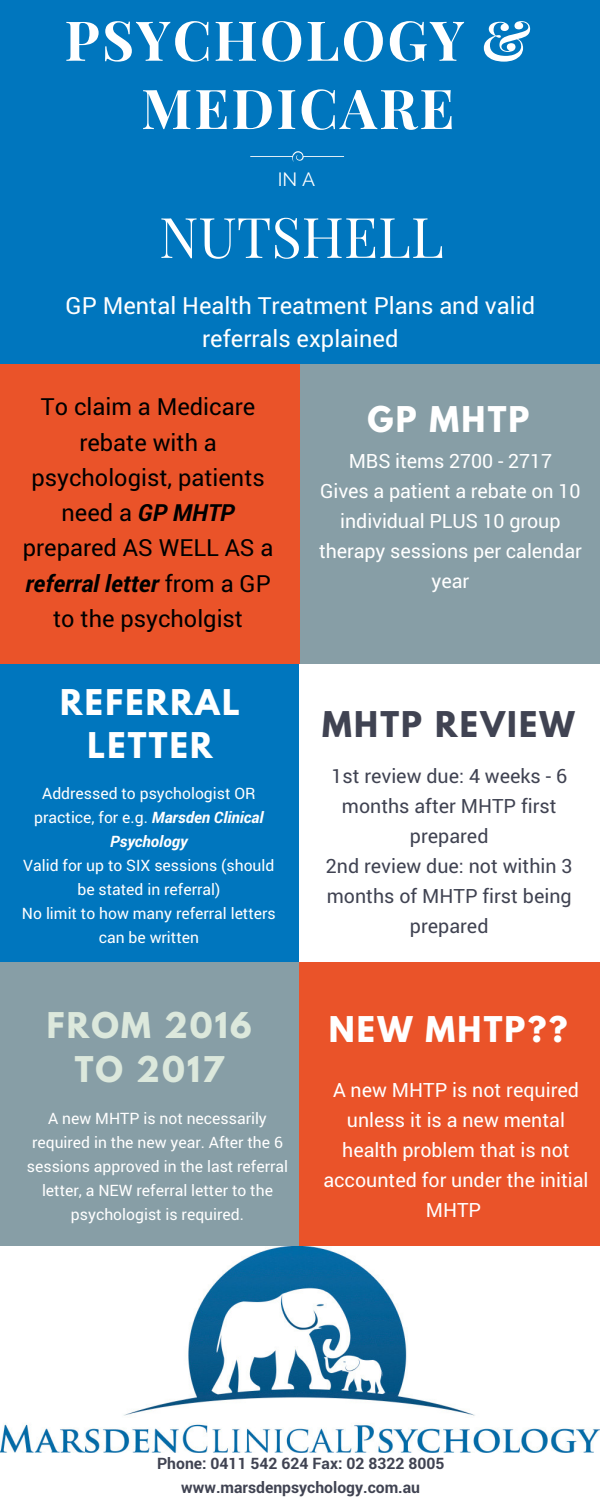
<style>
.page{position:relative;width:600px;height:1500px;background:#0076be}
.page>*{position:absolute;margin:0;border:0;box-sizing:border-box;transform-origin:0 0}
.t1{font:55.9px "Playfair Display SC";color:#fff}
.t2{font:700 55px/68.2px "Playfair Display";letter-spacing:.04em;color:#fff;text-align:center}
.t3{font:700 31.4px/43.5px "League Spartan";letter-spacing:.07em;color:#fff;text-align:center}
.t4{font:700 31.4px "League Spartan";letter-spacing:.07em;color:#dce8dc}
.t5{font:700 31.4px "League Spartan";letter-spacing:.07em;color:#404352}
.t6{font:23.6px/35.2px "Roboto";color:#000;text-align:center}
.t7{font:23.6px/32.2px "Roboto";color:#fff;text-align:center}
.t8{font:19.7px/30px "Roboto";color:#fff;text-align:center}
.t9{font:19.7px/30px "Roboto";color:#404352;text-align:center}
.t10{font:19.1px "Raleway";color:#fff}
.t11{font:15.7px/24px "Roboto";color:#fff;text-align:center}
.t12{font:700 15.7px/24px "Roboto";color:#404352;text-align:center}
.s1{font-weight:700;font-style:italic}
</style>
<div class="page">
<div style="left:299px;top:364px;width:300px;height:300px;background:#879ea6"></div>
<div style="left:0;top:364px;width:300px;height:300px;background:#ea5329"></div>
<div style="left:300px;top:664px;width:300px;height:300px;background:#fff"></div>
<div style="left:0;top:962px;width:300px;height:300px;background:#879ea6"></div>
<div style="left:300px;top:962px;width:300px;height:300px;background:#ea5329"></div>
<div style="left:0;top:1262px;width:600px;height:238px;background:#fff"></div>
<img style="left:0;top:1246px;width:600px;height:207px">
<svg style="left:250px;top:151px;width:94px;height:11px"></svg>
<h2 class="t2" style="left:65px;top:4px;width:468px">PSYCHOLOGY &amp;<br>MEDICARE</h2>
<p class="t10" style="left:278px;top:168px;width:39px">IN A</p>
<h1 class="t1" style="left:159px;top:198px;width:286px">NUTSHELL</h1>
<h3 class="t7" style="left:66px;top:289px;width:471px">GP Mental Health Treatment Plans and valid referrals explained</h3>
<h3 class="t6" style="left:23px;top:389px;width:252px">To claim a Medicare rebate with a psychologist, patients need a <span class="s1">GP MHTP </span>prepared AS WELL AS a <span class="s1">referral letter</span> from a GP to the psycholgist</h3>
<h3 class="t3" style="left:60px;top:684px;width:181px">REFERRAL<br>LETTER</h3>
<p class="t11" style="left:34px;top:781px;width:231px">Addressed to psychologist OR practice, for e.g. <span class="s1">Marsden Clinical<br>Psychology</span></p>
<p class="t11" style="left:22px;top:853px;width:255px">Valid for up to SIX sessions (should be stated in referral)<br>No limit to how many referral letters can be written</p>
<h3 class="t3" style="left:367px;top:402px;width:164px">GP MHTP</h3>
<p class="t8" style="left:319px;top:445px;width:264px">MBS items 2700 - 2717<br>Gives a patient a rebate on 10 individual PLUS 10 group therapy sessions per calendar year</p>
<h3 class="t5" style="left:322px;top:708px;width:254px">MHTP REVIEW</h3>
<p class="t9" style="left:326px;top:760px;width:248px">1st review due: 4 weeks - 6 months after MHTP first prepared<br>2nd review due: not within 3 months of MHTP first being prepared</p>
<h3 class="t4" style="left:47px;top:1010px;width:206px">FROM 2016</h3>
<h3 class="t3" style="left:329px;top:1011px;width:240px">NEW MHTP??</h3>
<h3 class="t4" style="left:75px;top:1053px;width:151px">TO 2017</h3>
<p class="t11" style="left:27px;top:1106px;width:263px">A new MHTP is not necessarily required in the new year. After the 6 sessions approved in the last referral letter, a NEW referral letter to the psychologist is required.</p>
<p class="t8" style="left:323px;top:1074px;width:267px">A new MHTP is not required unless it is a new mental health problem that is not accounted for under the initial<br>MHTP</p>
<p class="t12" style="left:157px;top:1451px;width:289px">Phone: 0411 542 624 Fax: 02 8322 8005 www.marsdenpsychology.com.au</p>
</div>
